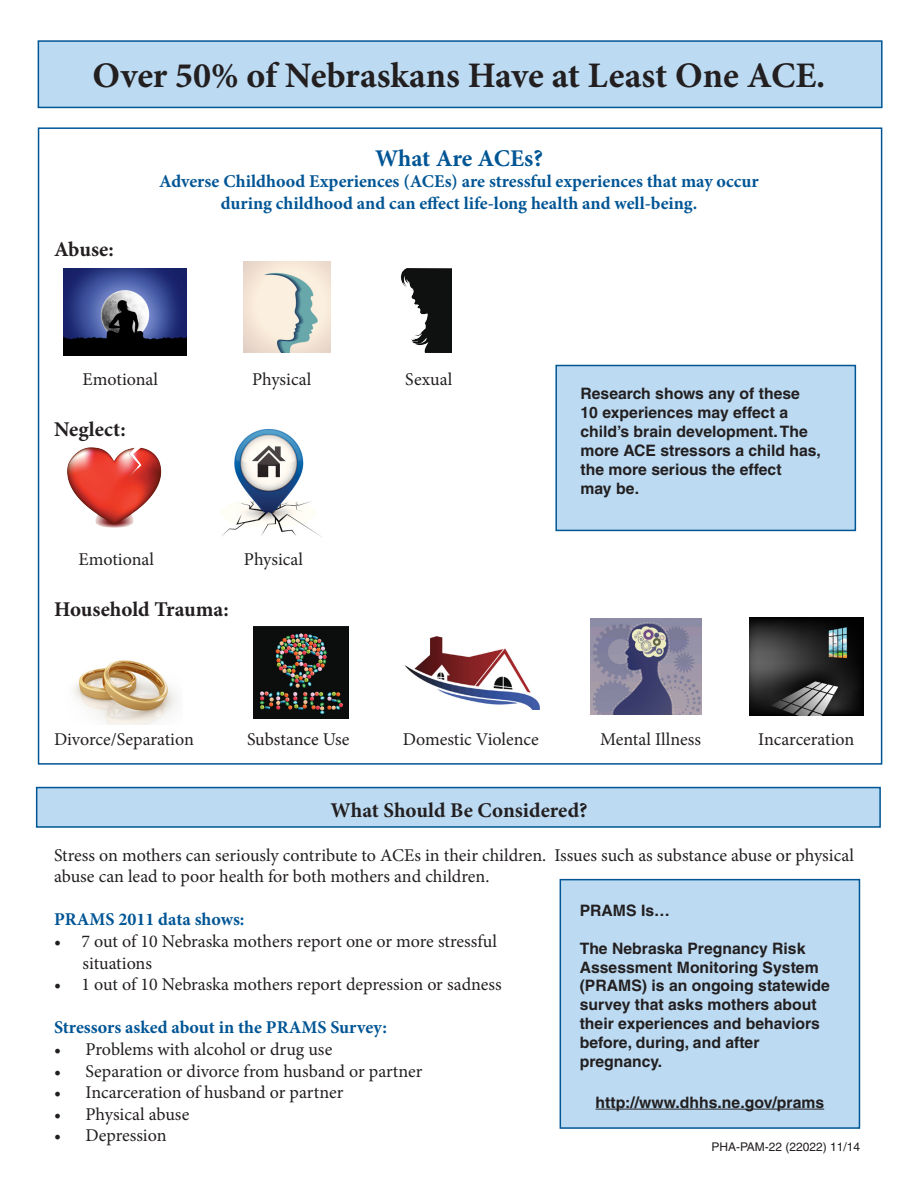
<style>
.page{position:relative;width:918px;height:1188px;background:#fff}
.page>*{position:absolute;margin:0;border:0;box-sizing:border-box;transform-origin:0 0}
.t1{font:700 36px "Minion Pro";letter-spacing:-.005em;color:#231f20}
.t2{font:700 24px "Minion Pro";letter-spacing:-.005em;color:#005595}
.t3{font:700 21px "Minion Pro";color:#231f20}
.t4{font:18px/21.6px "Minion Pro";letter-spacing:-.005em;color:#231f20}
.t5{font:700 18px/21.6px "Minion Pro";color:#005595;text-align:center}
.t6{font:700 15.75px/18.9px "Helvetica";color:#231f20}
.t7{font:12px "Helvetica";color:#231f20}
</style>
<div class="page">
<div style="left:36px;top:787px;width:845px;height:41px;background:#bcdbf2;border:2px solid #005595"></div>
<div style="left:560px;top:879px;width:300px;height:250px;background:#bcdbf2;border:2px solid #005595"></div>
<div style="left:555px;top:365px;width:301px;height:166px;background:#bcdbf2;border:2px solid #005595"></div>
<div style="left:38px;top:40px;width:845px;height:68px;background:#bcdbf2;border:2px solid #005595"></div>
<img style="left:221px;top:428px;width:101px;height:109px">
<hr style="left:596px;top:1109px;width:228px;height:1px;background:#231f20">
<img style="left:67px;top:447px;width:95px;height:81px">
<img style="left:750px;top:617px;width:114px;height:99px">
<img style="left:243px;top:261px;width:87px;height:92px">
<img style="left:400px;top:268px;width:51px;height:85px">
<img style="left:254px;top:626px;width:95px;height:93px">
<img style="left:74px;top:660px;width:104px;height:64px">
<img style="left:404px;top:636px;width:135px;height:73px">
<img style="left:590px;top:619px;width:111px;height:95px">
<img style="left:64px;top:268px;width:123px;height:87px">
<h1 class="t1" style="left:93px;top:50px;width:734px">Over 50% of Nebraskans Have at Least One ACE.</h1>
<p class="t3" style="left:54px;top:234px;width:61px">Abuse:</p>
<h2 class="t2" style="left:375px;top:141px;width:169px">What Are ACEs?</h2>
<p class="t5" style="left:159px;top:171px;width:601px">Adverse Childhood Experiences (ACEs) are stressful experiences that may occur during childhood and can effect life-long health and well-being.</p>
<p class="t4" style="left:83px;top:369px;width:77px">Emotional</p>
<p class="t4" style="left:252px;top:369px;width:61px">Physical</p>
<p class="t4" style="left:405px;top:369px;width:49px">Sexual</p>
<p class="t3" style="left:54px;top:414px;width:73px">Neglect:</p>
<p class="t4" style="left:79px;top:549px;width:77px">Emotional</p>
<p class="t4" style="left:244px;top:549px;width:61px">Physical</p>
<p class="t3" style="left:54px;top:594px;width:176px">Household Trauma:</p>
<p class="t6" style="left:580px;top:384px;width:242px">Research shows any of these<br>10 experiences may effect a child’s brain development. The more ACE stressors a child has, the more serious the effect<br>may be.</p>
<p class="t4" style="left:54px;top:729px;width:141px">Divorce/Separation</p>
<p class="t4" style="left:247px;top:729px;width:104px">Substance Use</p>
<p class="t4" style="left:403px;top:729px;width:138px">Domestic Violence</p>
<p class="t4" style="left:600px;top:729px;width:102px">Mental Illness</p>
<p class="t4" style="left:758px;top:729px;width:98px">Incarceration</p>
<h2 class="t3" style="left:330px;top:796px;width:259px">What Should Be Considered?</h2>
<p class="t4" style="left:54px;top:844px;width:801px">Stress on mothers can seriously contribute to ACEs in their children. Issues such as substance abuse or physical abuse can lead to poor health for both mothers and children.</p>
<p class="t5" style="left:54px;top:909px;width:192px">PRAMS 2011 data shows:</p>
<p class="t4" style="left:83px;top:931px;width:416px;text-indent:-29px">• 7 out of 10 Nebraska mothers report one or more stressful situations</p>
<p class="t4" style="left:54px;top:974px;width:449px">• 1 out of 10 Nebraska mothers report depression or sadness</p>
<p class="t5" style="left:54px;top:1017px;width:335px">Stressors asked about in the PRAMS Survey:</p>
<p class="t4" style="left:54px;top:1039px;width:280px">• Problems with alcohol or drug use</p>
<p class="t4" style="left:54px;top:1060px;width:370px">• Separation or divorce from husband or partner</p>
<p class="t4" style="left:54px;top:1082px;width:291px">• Incarceration of husband or partner</p>
<p class="t4" style="left:54px;top:1103px;width:137px">• Physical abuse</p>
<p class="t4" style="left:54px;top:1125px;width:114px">• Depression</p>
<p class="t6" style="left:580px;top:901px;width:92px">PRAMS Is…</p>
<p class="t6" style="left:580px;top:938px;width:252px">The Nebraska Pregnancy Risk<br>Assessment Monitoring System (PRAMS) is an ongoing statewide survey that asks mothers about their experiences and behaviors before, during, and after pregnancy.</p>
<p class="t6" style="left:596px;top:1092px;width:230px">http://www.dhhs.ne.gov/prams</p>
<p class="t7" style="left:712px;top:1140px;width:150px">PHA-PAM-22 (22022) 11/14</p>
</div>
